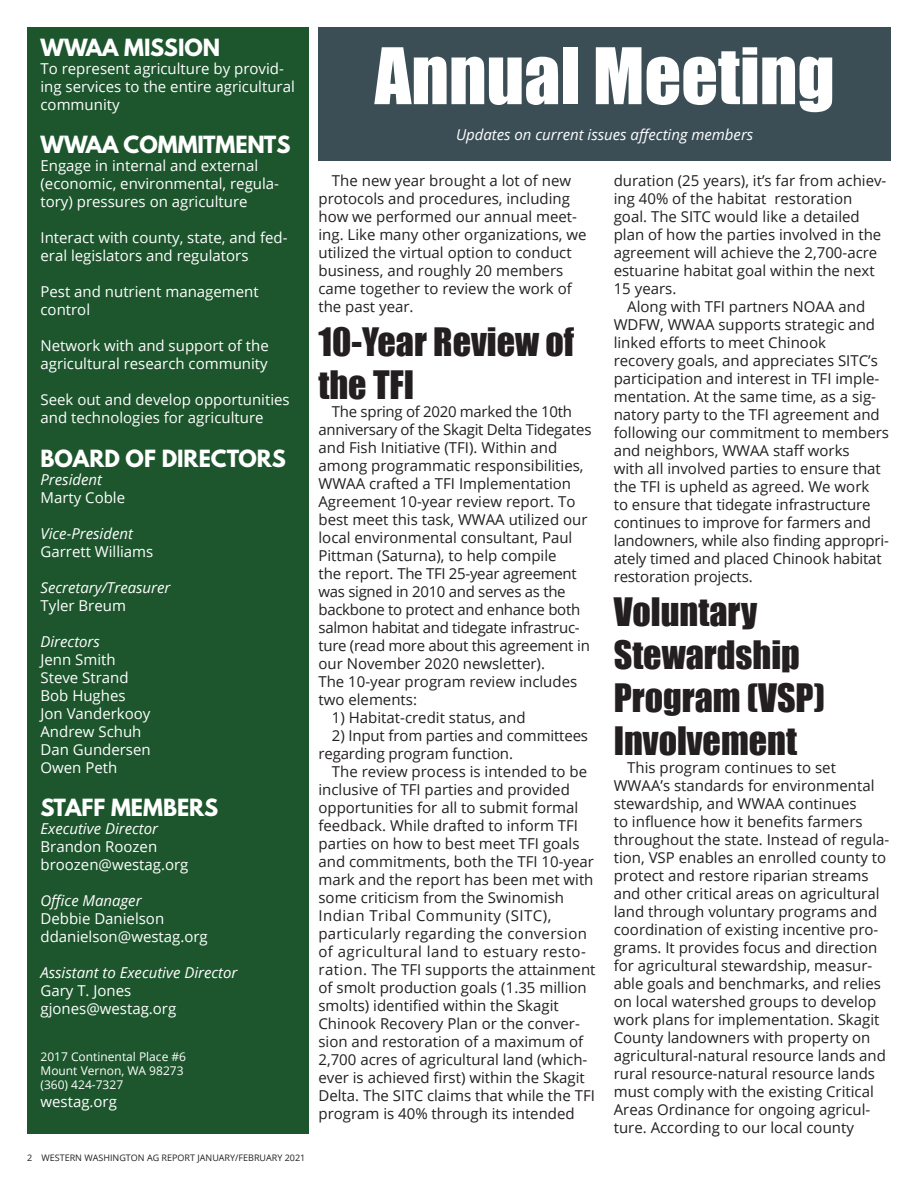
<style>
.page{position:relative;width:918px;height:1188px;background:#fff}
.page>*{position:absolute;margin:0;border:0;box-sizing:border-box;transform-origin:0 0}
.Headlines{font:72px "Impact";color:#fff}
.Headlines-2{font:36px/43.2px "Impact";color:#231f20}
.Headlines-3{font:700 21px "League Spartan";color:#fff}
.Subheadlines{font:700 21px "League Spartan";color:#fff}
.t1{font:15px/18px "Open Sans";color:#231f20}
.Subheadlines-2{font:15px/18px "Open Sans";color:#fff}
.Headlines-4{font:15px/18px "Open Sans";color:#fff}
.Headlines-5{font:italic 15px "Open Sans";color:#fff}
.Subheadlines-3{font:italic 15px "Open Sans";color:#fff}
.Headlines-6{font:12px "Open Sans";color:#fff}
.t2{font:9px "Open Sans";color:#231f20}
</style>
<div class="page">
<div style="left:318px;top:27px;width:573px;height:133px;background:#3b4e56"></div>
<div style="left:27px;top:27px;width:282px;height:1107px;background:#1d562d"></div>
<p class="Headlines-3" style="left:40px;top:31px;width:181px">WWAA MISSION</p>
<p class="Headlines-4" style="left:40px;top:59px;width:256px">To represent agriculture by provid&shy;ing services to the entire agricultural community</p>
<p class="Subheadlines" style="left:40px;top:129px;width:252px">WWAA COMMITMENTS</p>
<p class="Subheadlines-2" style="left:40px;top:157px;width:240px">Engage in internal and external (economic, environmental, regula&shy;tory) pressures on agriculture</p>
<p class="Subheadlines-2" style="left:40px;top:229px;width:249px">Interact with county, state, and fed&shy;eral legislators and regulators</p>
<p class="Subheadlines-2" style="left:40px;top:283px;width:220px">Pest and nutrient management control</p>
<p class="Subheadlines-2" style="left:40px;top:337px;width:230px">Network with and support of the agricultural research community</p>
<p class="Subheadlines-2" style="left:40px;top:391px;width:251px">Seek out and develop opportunities and technologies for agriculture</p>
<p class="Headlines-3" style="left:40px;top:442px;width:247px">BOARD OF DIRECTORS</p>
<p class="Headlines-5" style="left:40px;top:469px;width:63px">President</p>
<p class="Headlines-4" style="left:40px;top:488px;width:86px">Marty Coble</p>
<p class="Headlines-5" style="left:40px;top:523px;width:94px">Vice-President</p>
<p class="Headlines-4" style="left:40px;top:542px;width:114px">Garrett Williams</p>
<p class="Headlines-5" style="left:40px;top:577px;width:132px">Secretary/Treasurer</p>
<p class="Headlines-4" style="left:40px;top:596px;width:87px">Tyler Breum</p>
<p class="Headlines-5" style="left:40px;top:631px;width:61px">Directors</p>
<p class="Headlines-4" style="left:40px;top:650px;width:77px">Jenn Smith</p>
<p class="Headlines-4" style="left:40px;top:668px;width:90px">Steve Strand</p>
<p class="Headlines-4" style="left:40px;top:686px;width:87px">Bob Hughes</p>
<p class="Headlines-4" style="left:40px;top:704px;width:111px">Jon Vanderkooy</p>
<p class="Headlines-4" style="left:40px;top:722px;width:103px">Andrew Schuh</p>
<p class="Headlines-4" style="left:40px;top:740px;width:112px">Dan Gundersen</p>
<p class="Headlines-4" style="left:40px;top:758px;width:78px">Owen Peth</p>
<p class="Headlines-3" style="left:40px;top:791px;width:179px">STAFF MEMBERS</p>
<p class="Headlines-5" style="left:40px;top:818px;width:119px">Executive Director</p>
<p class="Headlines-4" style="left:40px;top:837px;width:118px">Brandon Roozen</p>
<p class="Headlines-4" style="left:40px;top:855px;width:150px">broozen@westag.org</p>
<p class="Headlines-5" style="left:40px;top:890px;width:103px">Office Manager</p>
<p class="Headlines-4" style="left:40px;top:909px;width:169px">Debbie Danielson ddanielson@westag.org</p>
<p class="Headlines-5" style="left:40px;top:962px;width:198px">Assistant to Executive Director</p>
<p class="Headlines-4" style="left:40px;top:981px;width:92px">Gary T. Jones</p>
<p class="Headlines-4" style="left:40px;top:999px;width:137px">gjones@westag.org</p>
<p class="Headlines-6" style="left:40px;top:1048px;width:147px">2017 Continental Place #6</p>
<p class="Headlines-6" style="left:40px;top:1062px;width:145px">Mount Vernon, WA 98273</p>
<p class="Headlines-6" style="left:40px;top:1077px;width:84px">(360) 424-7327</p>
<p class="Headlines-4" style="left:40px;top:1093px;width:78px">westag.org</p>
<p class="t2" style="left:27px;top:1152px;width:280px">2 WESTERN WASHINGTON AG REPORT JANUARY/FEBRUARY 2021</p>
<p class="Headlines" style="left:375px;top:20px;width:462px">Annual Meeting</p>
<p class="Subheadlines-3" style="left:456px;top:124px;width:299px">Updates on current issues affecting members</p>
<p class="t1" style="left:318px;top:172px;width:270px;text-indent:14px">The new year brought a lot of new protocols and procedures, including how we performed our annual meet&shy;ing. Like many other organizations, we utilized the virtual option to conduct business, and roughly 20 members came together to review the work of the past year.</p>
<p class="Headlines-2" style="left:318px;top:319px;width:257px">10-Year Review of the TFI</p>
<p class="t1" style="left:318px;top:402px;width:275px;text-indent:14px">The spring of 2020 marked the 10th anniversary of the Skagit Delta Tidegates and Fish Initiative (TFI). Within and among programmatic responsibilities, WWAA crafted a TFI Implementation Agreement 10-year review report. To best meet this task, WWAA utilized our local environmental consultant, Paul Pittman (Saturna), to help compile<br>the report. The TFI 25-year agreement was signed in 2010 and serves as the backbone to protect and enhance both salmon habitat and tidegate infrastruc&shy;ture (read more about this agreement in our November 2020 newsletter).<br>The 10-year program review includes two elements:</p>
<p class="t1" style="left:332px;top:708px;width:195px">1) Habitat-credit status, and</p>
<p class="t1" style="left:318px;top:726px;width:271px;text-indent:14px">2) Input from parties and committees regarding program function.</p>
<p class="t1" style="left:318px;top:762px;width:279px;text-indent:14px">The review process is intended to be inclusive of TFI parties and provided opportunities for all to submit formal feedback. While drafted to inform TFI parties on how to best meet TFI goals and commitments, both the TFI 10-year mark and the report has been met with some criticism from the Swinomish Indian Tribal Community (SITC), particularly regarding the conversion of agricultural land to estuary resto&shy;ration. The TFI supports the attainment of smolt production goals (1.35 million smolts) identified within the Skagit Chinook Recovery Plan or the conver&shy;sion and restoration of a maximum of 2,700 acres of agricultural land (which&shy;ever is achieved first) within the Skagit Delta. The SITC claims that while the TFI program is 40% through its intended</p>
<p class="t1" style="left:614px;top:172px;width:274px">duration (25 years), it’s far from achiev&shy;ing 40% of the habitat restoration goal. The SITC would like a detailed plan of how the parties involved in the agreement will achieve the 2,700-acre estuarine habitat goal within the next 15 years.</p>
<p class="t1" style="left:614px;top:298px;width:277px;text-indent:14px">Along with TFI partners NOAA and WDFW, WWAA supports strategic and linked efforts to meet Chinook recovery goals, and appreciates SITC’s participation and interest in TFI imple&shy;mentation. At the same time, as a sig&shy;natory party to the TFI agreement and following our commitment to members and neighbors, WWAA staff works<br>with all involved parties to ensure that the TFI is upheld as agreed. We work<br>to ensure that tidegate infrastructure continues to improve for farmers and landowners, while also finding appropri&shy;ately timed and placed Chinook habitat restoration projects.</p>
<p class="Headlines-2" style="left:614px;top:589px;width:213px">Voluntary<br>Stewardship<br>Program (VSP)<br>Involvement</p>
<p class="t1" style="left:614px;top:758px;width:277px;text-indent:14px">This program continues to set WWAA’s standards for environmental stewardship, and WWAA continues<br>to influence how it benefits farmers throughout the state. Instead of regula&shy;tion, VSP enables an enrolled county to protect and restore riparian streams and other critical areas on agricultural land through voluntary programs and coordination of existing incentive pro&shy;grams. It provides focus and direction for agricultural stewardship, measur&shy;able goals and benchmarks, and relies on local watershed groups to develop work plans for implementation. Skagit County landowners with property on agricultural-natural resource lands and rural resource-natural resource lands must comply with the existing Critical Areas Ordinance for ongoing agricul&shy;ture. According to our local county</p>
</div>
